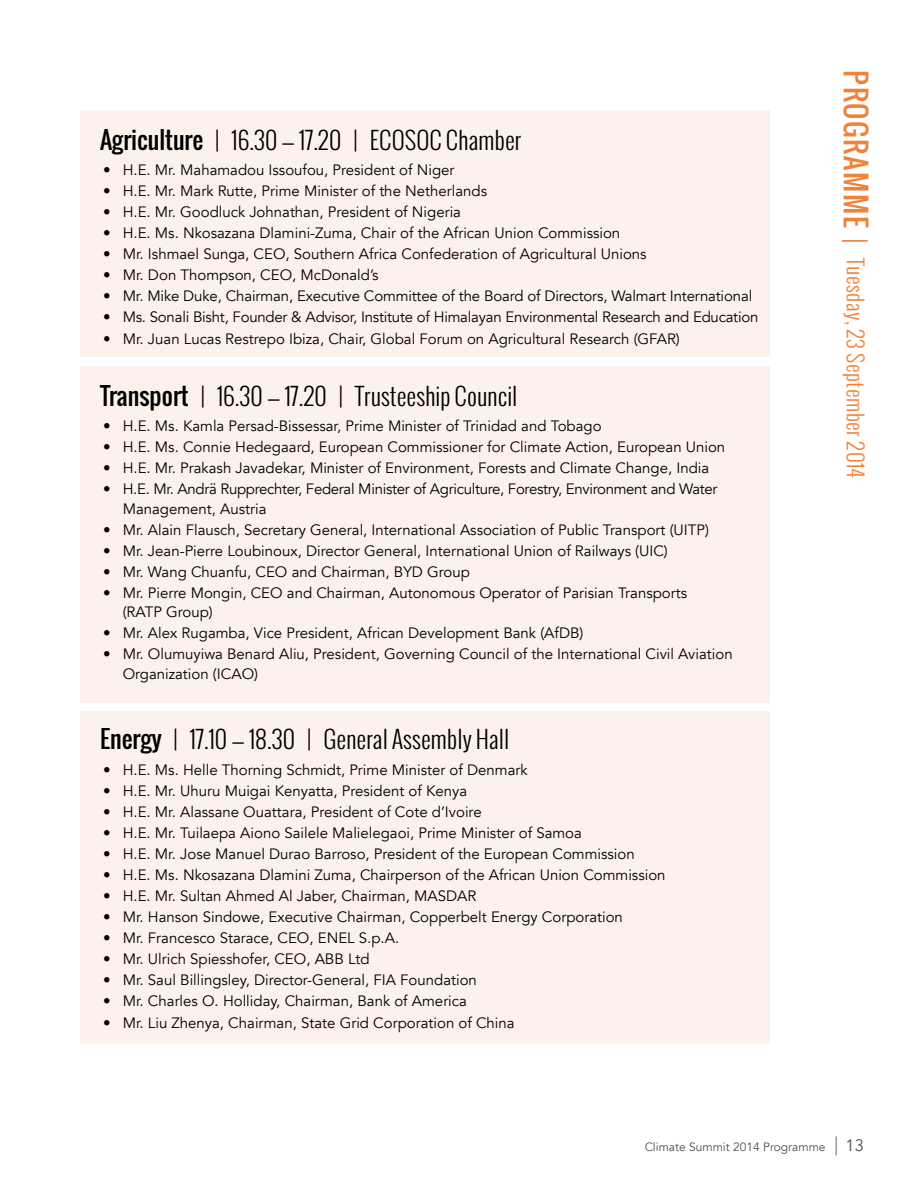
<style>
.page{position:relative;width:918px;height:1188px;background:#fff}
.page>*{position:absolute;margin:0;border:0;box-sizing:border-box;transform-origin:0 0}
.t1{font:300 24px "Oswald";color:#000}
.t2{font:300 21.15px "Oswald";letter-spacing:.02em;color:#f08239}
.t3{font:15px/19.5px "Avenir";color:#000}
.t4{font:15px/19.5px "Avenir";letter-spacing:-.02em;color:#000}
.t5{font:12px "Avenir";color:#000}
.s1{font-weight:400}
.s2{font-weight:400;font-size:28.2px}
.s3{font-size:28.2px}
.s4{font-size:24.75px}
.s5{font-size:16.5px}
</style>
<div class="page">
<div style="left:80px;top:110px;width:690px;height:247px;background:#fdf1eb"></div>
<div style="left:80px;top:366px;width:690px;height:336px;background:#fdf1eb"></div>
<div style="left:80px;top:712px;width:690px;height:332px;background:#fdf1eb"></div>
<h1 class="t1" style="left:100px;top:124px;width:423px"><span class="s1">Agriculture</span> | 16.30 — 17.20 | ECOSOC Chamber</h1>
<p class="t3" style="left:103px;top:161px;width:353px">• H.E. Mr. Mahamadou Issoufou, President of Niger</p>
<p class="t3" style="left:103px;top:182px;width:385px">• H.E. Mr. Mark Rutte, Prime Minister of the Netherlands</p>
<p class="t3" style="left:103px;top:203px;width:359px">• H.E. Mr. Goodluck Johnathan, President of Nigeria</p>
<p class="t3" style="left:103px;top:224px;width:519px">• H.E. Ms. Nkosazana Dlamini-Zuma, Chair of the African Union Commission</p>
<p class="t3" style="left:103px;top:245px;width:545px">• Mr. Ishmael Sunga, CEO, Southern Africa Confederation of Agricultural Unions</p>
<p class="t3" style="left:103px;top:266px;width:277px">• Mr. Don Thompson, CEO, McDonald’s</p>
<p class="t3" style="left:103px;top:287px;width:651px">• Mr. Mike Duke, Chairman, Executive Committee of the Board of Directors, Walmart International</p>
<p class="t3" style="left:103px;top:308px;width:657px">• Ms. Sonali Bisht, Founder &amp; Advisor, Institute of Himalayan Environmental Research and Education</p>
<p class="t3" style="left:103px;top:329px;width:578px">• Mr. Juan Lucas Restrepo Ibiza, Chair, Global Forum on Agricultural Research (GFAR)</p>
<h1 class="t1" style="left:100px;top:379px;width:419px"><span class="s1">Transport</span> | 16.30 — 17.20 | Trusteeship Council</h1>
<p class="t3" style="left:103px;top:416px;width:500px">• H.E. Ms. Kamla Persad-Bissessar, Prime Minister of Trinidad and Tobago</p>
<p class="t3" style="left:103px;top:437px;width:624px">• H.E. Ms. Connie Hedegaard, European Commissioner for Climate Action, European Union</p>
<p class="t3" style="left:103px;top:458px;width:608px">• H.E. Mr. Prakash Javadekar, Minister of Environment, Forests and Climate Change, India</p>
<p class="t4" style="left:123px;top:479px;width:596px;text-indent:-19px">• H.E. Mr. Andrä Rupprechter, Federal Minister of Agriculture, Forestry, Environment and Water<br>Management, Austria</p>
<p class="t3" style="left:103px;top:520px;width:607px">• Mr. Alain Flausch, Secretary General, International Association of Public Transport (UITP)</p>
<p class="t3" style="left:103px;top:541px;width:566px">• Mr. Jean-Pierre Loubinoux, Director General, International Union of Railways (UIC)</p>
<p class="t3" style="left:103px;top:562px;width:368px">• Mr. Wang Chuanfu, CEO and Chairman, BYD Group</p>
<p class="t3" style="left:123px;top:583px;width:566px;text-indent:-19px">• Mr. Pierre Mongin, CEO and Chairman, Autonomous Operator of Parisian Transports (RATP Group)</p>
<p class="t3" style="left:103px;top:623px;width:482px">• Mr. Alex Rugamba, Vice President, African Development Bank (AfDB)</p>
<p class="t3" style="left:123px;top:644px;width:612px;text-indent:-19px">• Mr. Olumuyiwa Benard Aliu, President, Governing Council of the International Civil Aviation<br>Organization (ICAO)</p>
<h1 class="t1" style="left:100px;top:723px;width:411px"><span class="s1">Energy</span> | 17.10 — 18.30 | General Assembly Hall</h1>
<p class="t3" style="left:103px;top:760px;width:426px">• H.E. Ms. Helle Thorning Schmidt, Prime Minister of Denmark</p>
<p class="t3" style="left:103px;top:781px;width:366px">• H.E. Mr. Uhuru Muigai Kenyatta, President of Kenya</p>
<p class="t3" style="left:103px;top:802px;width:380px">• H.E. Mr. Alassane Ouattara, President of Cote d’Ivoire</p>
<p class="t3" style="left:103px;top:823px;width:480px">• H.E. Mr. Tuilaepa Aiono Sailele Malielegaoi, Prime Minister of Samoa</p>
<p class="t3" style="left:103px;top:844px;width:533px">• H.E. Mr. Jose Manuel Durao Barroso, President of the European Commission</p>
<p class="t3" style="left:103px;top:865px;width:564px">• H.E. Ms. Nkosazana Dlamini Zuma, Chairperson of the African Union Commission</p>
<p class="t3" style="left:103px;top:886px;width:375px">• H.E. Mr. Sultan Ahmed Al Jaber, Chairman, MASDAR</p>
<p class="t3" style="left:103px;top:907px;width:521px">• Mr. Hanson Sindowe, Executive Chairman, Copperbelt Energy Corporation</p>
<p class="t3" style="left:103px;top:928px;width:298px">• Mr. Francesco Starace, CEO, ENEL S.p.A.</p>
<p class="t3" style="left:103px;top:949px;width:268px">• Mr. Ulrich Spiesshofer, CEO, ABB Ltd</p>
<p class="t3" style="left:103px;top:970px;width:375px">• Mr. Saul Billingsley, Director-General, FIA Foundation</p>
<p class="t3" style="left:103px;top:991px;width:365px">• Mr. Charles O. Holliday, Chairman, Bank of America</p>
<p class="t3" style="left:103px;top:1013px;width:413px">• Mr. Liu Zhenya, Chairman, State Grid Corporation of China</p>
<h2 class="t2" style="left:870px;top:70px;width:408px;rotate:90deg"><span class="s2">PROGRAMME</span> <span class="s3">|</span> Tuesday, 23 September 2014</h2>
<p class="t5" style="left:645px;top:1139px;width:221px">Climate Summit 2014 Programme <span class="s4">|</span> <span class="s5">13</span></p>
</div>
